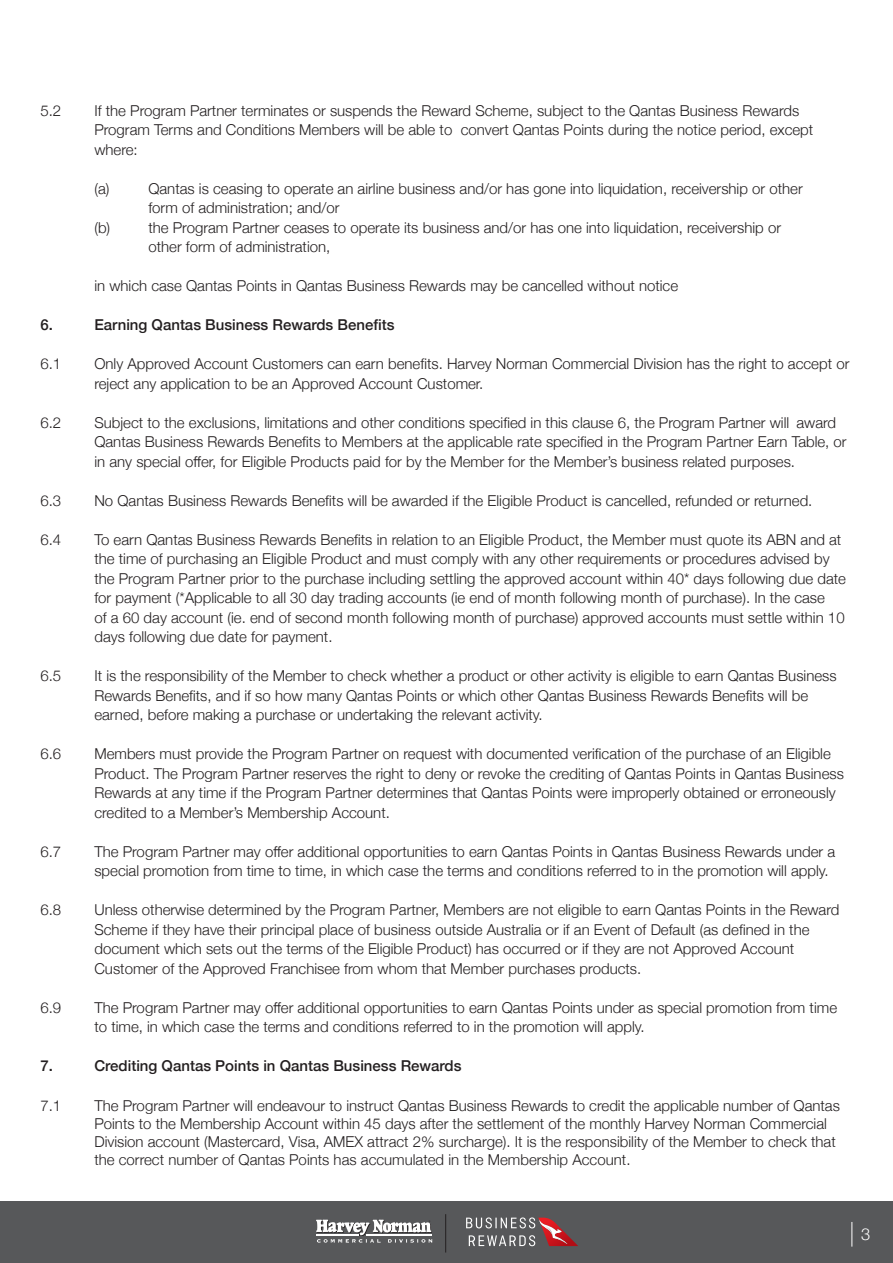
<style>
.page{position:relative;width:893px;height:1263px;background:#fff}
.page>*{position:absolute;margin:0;border:0;box-sizing:border-box;transform-origin:0 0}
.t1{font:300 16.5px "Helvetica Neue";color:#fff}
.t2{font:300 15px/19.5px "Helvetica Neue";color:#231f20}
.t3{font:500 15px "Helvetica Neue";color:#231f20}
</style>
<div class="page">
<div style="left:0;top:1201px;width:893px;height:62px;background:#57585a"></div>
<svg style="left:851px;top:1222px;width:1px;height:24px"></svg>
<svg style="left:316px;top:1219px;width:116px;height:24px"></svg>
<hr style="left:445px;top:1214px;width:1px;height:38px;background:#231f20">
<svg style="left:466px;top:1217px;width:101px;height:29px"></svg>
<p class="t2" style="left:40px;top:99px;width:22px">5.2</p>
<p class="t2" style="left:94px;top:99px;width:720px">If the Program Partner terminates or suspends the Reward Scheme, subject to the Qantas Business Rewards<br>Program Terms and Conditions Members will be able to convert Qantas Points during the notice period, except where:</p>
<p class="t2" style="left:94px;top:177px;width:17px">(a)</p>
<p class="t2" style="left:148px;top:177px;width:656px">Qantas is ceasing to operate an airline business and/or has gone into liquidation, receivership or other form of administration; and/or</p>
<p class="t2" style="left:94px;top:216px;width:17px">(b)</p>
<p class="t2" style="left:148px;top:216px;width:634px">the Program Partner ceases to operate its business and/or has one into liquidation, receivership or other form of administration,</p>
<p class="t2" style="left:94px;top:275px;width:585px">in which case Qantas Points in Qantas Business Rewards may be cancelled without notice</p>
<p class="t3" style="left:40px;top:313px;width:14px">6.</p>
<p class="t3" style="left:94px;top:313px;width:302px">Earning Qantas Business Rewards Benefits</p>
<p class="t2" style="left:40px;top:353px;width:22px">6.1</p>
<p class="t2" style="left:94px;top:353px;width:756px">Only Approved Account Customers can earn benefits. Harvey Norman Commercial Division has the right to accept or reject any application to be an Approved Account Customer.</p>
<p class="t2" style="left:40px;top:411px;width:22px">6.2</p>
<p class="t2" style="left:94px;top:411px;width:754px">Subject to the exclusions, limitations and other conditions specified in this clause 6, the Program Partner will award<br>Qantas Business Rewards Benefits to Members at the applicable rate specified in the Program Partner Earn Table, or in any special offer, for Eligible Products paid for by the Member for the Member’s business related purposes.</p>
<p class="t2" style="left:40px;top:489px;width:22px">6.3</p>
<p class="t2" style="left:94px;top:489px;width:719px">No Qantas Business Rewards Benefits will be awarded if the Eligible Product is cancelled, refunded or returned.</p>
<p class="t2" style="left:40px;top:528px;width:22px">6.4</p>
<p class="t2" style="left:94px;top:528px;width:753px">To earn Qantas Business Rewards Benefits in relation to an Eligible Product, the Member must quote its ABN and at the time of purchasing an Eligible Product and must comply with any other requirements or procedures advised by the Program Partner prior to the purchase including settling the approved account within 40* days following due date for payment (*Applicable to all 30 day trading accounts (ie end of month following month of purchase). In the case<br>of a 60 day account (ie. end of second month following month of purchase) approved accounts must settle within 10 days following due date for payment.</p>
<p class="t2" style="left:40px;top:665px;width:22px">6.5</p>
<p class="t2" style="left:94px;top:665px;width:744px">It is the responsibility of the Member to check whether a product or other activity is eligible to earn Qantas Business<br>Rewards Benefits, and if so how many Qantas Points or which other Qantas Business Rewards Benefits will be earned, before making a purchase or undertaking the relevant activity.</p>
<p class="t2" style="left:40px;top:743px;width:22px">6.6</p>
<p class="t2" style="left:94px;top:743px;width:751px">Members must provide the Program Partner on request with documented verification of the purchase of an Eligible Product. The Program Partner reserves the right to deny or revoke the crediting of Qantas Points in Qantas Business Rewards at any time if the Program Partner determines that Qantas Points were improperly obtained or erroneously credited to a Member’s Membership Account.</p>
<p class="t2" style="left:40px;top:840px;width:22px">6.7</p>
<p class="t2" style="left:94px;top:840px;width:742px">The Program Partner may offer additional opportunities to earn Qantas Points in Qantas Business Rewards under a special promotion from time to time, in which case the terms and conditions referred to in the promotion will apply.</p>
<p class="t2" style="left:40px;top:899px;width:22px">6.8</p>
<p class="t2" style="left:94px;top:899px;width:747px">Unless otherwise determined by the Program Partner, Members are not eligible to earn Qantas Points in the Reward Scheme if they have their principal place of business outside Australia or if an Event of Default (as defined in the document which sets out the terms of the Eligible Product) has occurred or if they are not Approved Account Customer of the Approved Franchisee from whom that Member purchases products.</p>
<p class="t2" style="left:40px;top:996px;width:22px">6.9</p>
<p class="t2" style="left:94px;top:996px;width:744px">The Program Partner may offer additional opportunities to earn Qantas Points under as special promotion from time to time, in which case the terms and conditions referred to in the promotion will apply.</p>
<p class="t3" style="left:40px;top:1054px;width:14px">7.</p>
<p class="t3" style="left:94px;top:1054px;width:369px">Crediting Qantas Points in Qantas Business Rewards</p>
<p class="t2" style="left:40px;top:1094px;width:22px">7.1</p>
<p class="t2" style="left:94px;top:1095px;width:747px;line-height:18px">The Program Partner will endeavour to instruct Qantas Business Rewards to credit the applicable number of Qantas Points to the Membership Account within 45 days after the settlement of the monthly Harvey Norman Commercial Division account (Mastercard, Visa, AMEX attract 2% surcharge). It is the responsibility of the Member to check that the correct number of Qantas Points has accumulated in the Membership Account.</p>
<p class="t1" style="left:861px;top:1221px;width:11px">3</p>
</div>
